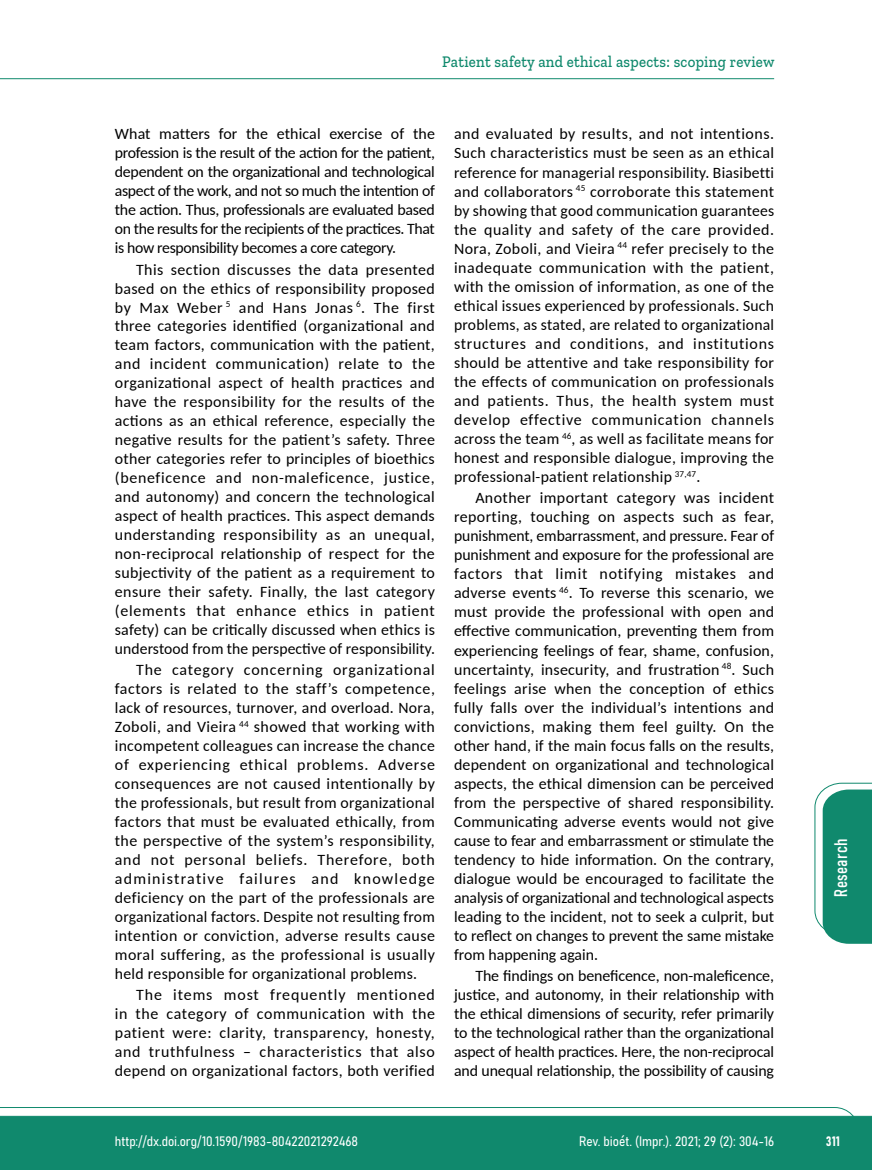
<style>
.page{position:relative;width:872px;height:1170px;background:#fff}
.page>*{position:absolute;margin:0;border:0;box-sizing:border-box;transform-origin:0 0}
.t1{font:18px "Bahnschrift";letter-spacing:.02em;color:#fff}
.t2{font:500 16.5px "Zilla Slab";letter-spacing:.02em;color:#10896d;scale:.9 1}
.t3{font:15.75px/19px "Carlito";letter-spacing:.005em;color:#000;text-align:justify}
.t4{font:13.5px "Bahnschrift";color:#fff}
</style>
<div class="page">
<svg style="left:0;top:1107px;width:859px;height:62px;background:#2e977f"></svg>
<hr style="left:0;top:78px;width:774px;height:1px;background:#10896d">
<svg style="left:814px;top:782px;width:58px;height:161px"></svg>
<p class="t2" style="left:442px;top:53px;width:371px">Patient safety and ethical aspects: scoping review</p>
<p class="t3" style="left:115px;top:124px;width:322px">What matters for the ethical exercise of the profession is the result of the action for the patient, dependent on the organizational and technological aspect of the work, and not so much the intention of the action. Thus, professionals are evaluated based on the results for the recipients of the practices. That is how responsibility becomes a core category.</p>
<p class="t3" style="left:115px;top:259px;width:322px;text-indent:21px">This section discusses the data presented based on the ethics of responsibility proposed by Max Weber <sup>5</sup> and Hans Jonas <sup>6</sup>. The first three categories identified (organizational and team factors, communication with the patient, and incident communication) relate to the organizational aspect of health practices and have the responsibility for the results of the actions as an ethical reference, especially the negative results for the patient’s safety. Three other categories refer to principles of bioethics (beneficence and non-maleficence, justice, and autonomy) and concern the technological aspect of health practices. This aspect demands understanding responsibility as an unequal, non-reciprocal relationship of respect for the subjectivity of the patient as a requirement to ensure their safety. Finally, the last category (elements that enhance ethics in patient safety) can be critically discussed when ethics is understood from the perspective of responsibility.</p>
<p class="t3" style="left:115px;top:660px;width:322px;text-indent:21px">The category concerning organizational factors is related to the staff’s competence, lack of resources, turnover, and overload. Nora, Zoboli, and Vieira <sup>44</sup> showed that working with incompetent colleagues can increase the chance of experiencing ethical problems. Adverse consequences are not caused intentionally by the professionals, but result from organizational factors that must be evaluated ethically, from the perspective of the system’s responsibility, and not personal beliefs. Therefore, both administrative failures and knowledge deficiency on the part of the professionals are organizational factors. Despite not resulting from intention or conviction, adverse results cause moral suffering, as the professional is usually held responsible for organizational problems.</p>
<p class="t3" style="left:115px;top:984px;width:321px;text-indent:21px">The items most frequently mentioned in the category of communication with the patient were: clarity, transparency, honesty, and truthfulness – characteristics that also depend on organizational factors, both verified</p>
<p class="t3" style="left:454px;top:124px;width:321px">and evaluated by results, and not intentions.<br>Such characteristics must be seen as an ethical reference for managerial responsibility. Biasibetti and collaborators <sup>45</sup> corroborate this statement by showing that good communication guarantees the quality and safety of the care provided.<br>Nora, Zoboli, and Vieira <sup>44</sup> refer precisely to the inadequate communication with the patient, with the omission of information, as one of the ethical issues experienced by professionals. Such problems, as stated, are related to organizational structures and conditions, and institutions should be attentive and take responsibility for the effects of communication on professionals and patients. Thus, the health system must develop effective communication channels across the team <sup>46</sup>, as well as facilitate means for honest and responsible dialogue, improving the professional-patient relationship <sup>37,47</sup>.</p>
<p class="t3" style="left:454px;top:487px;width:322px;text-indent:21px">Another important category was incident reporting, touching on aspects such as fear, punishment, embarrassment, and pressure. Fear of punishment and exposure for the professional are factors that limit notifying mistakes and adverse events <sup>46</sup>. To reverse this scenario, we must provide the professional with open and effective communication, preventing them from experiencing feelings of fear, shame, confusion, uncertainty, insecurity, and frustration <sup>48</sup>. Such feelings arise when the conception of ethics fully falls over the individual’s intentions and convictions, making them feel guilty. On the other hand, if the main focus falls on the results, dependent on organizational and technological aspects, the ethical dimension can be perceived from the perspective of shared responsibility.<br>Communicating adverse events would not give cause to fear and embarrassment or stimulate the tendency to hide information. On the contrary, dialogue would be encouraged to facilitate the analysis of organizational and technological aspects leading to the incident, not to seek a culprit, but to reflect on changes to prevent the same mistake from happening again.</p>
<p class="t3" style="left:454px;top:965px;width:321px;text-indent:21px">The findings on beneficence, non-maleficence, justice, and autonomy, in their relationship with the ethical dimensions of security, refer primarily to the technological rather than the organizational aspect of health practices. Here, the non-reciprocal and unequal relationship, the possibility of causing</p>
<p class="t1" style="left:827px;top:896px;width:59px;rotate:-90deg">Research</p>
<p class="t4" style="left:115px;top:1131px;width:245px">http://dx.doi.org/10.1590/1983-80422021292468</p>
<p class="t4" style="left:579px;top:1131px;width:196px">Rev. bioét. (Impr.). 2021; 29 (2): 304-16</p>
<p class="t4" style="left:826px;top:1130px;width:15px">311</p>
</div>
